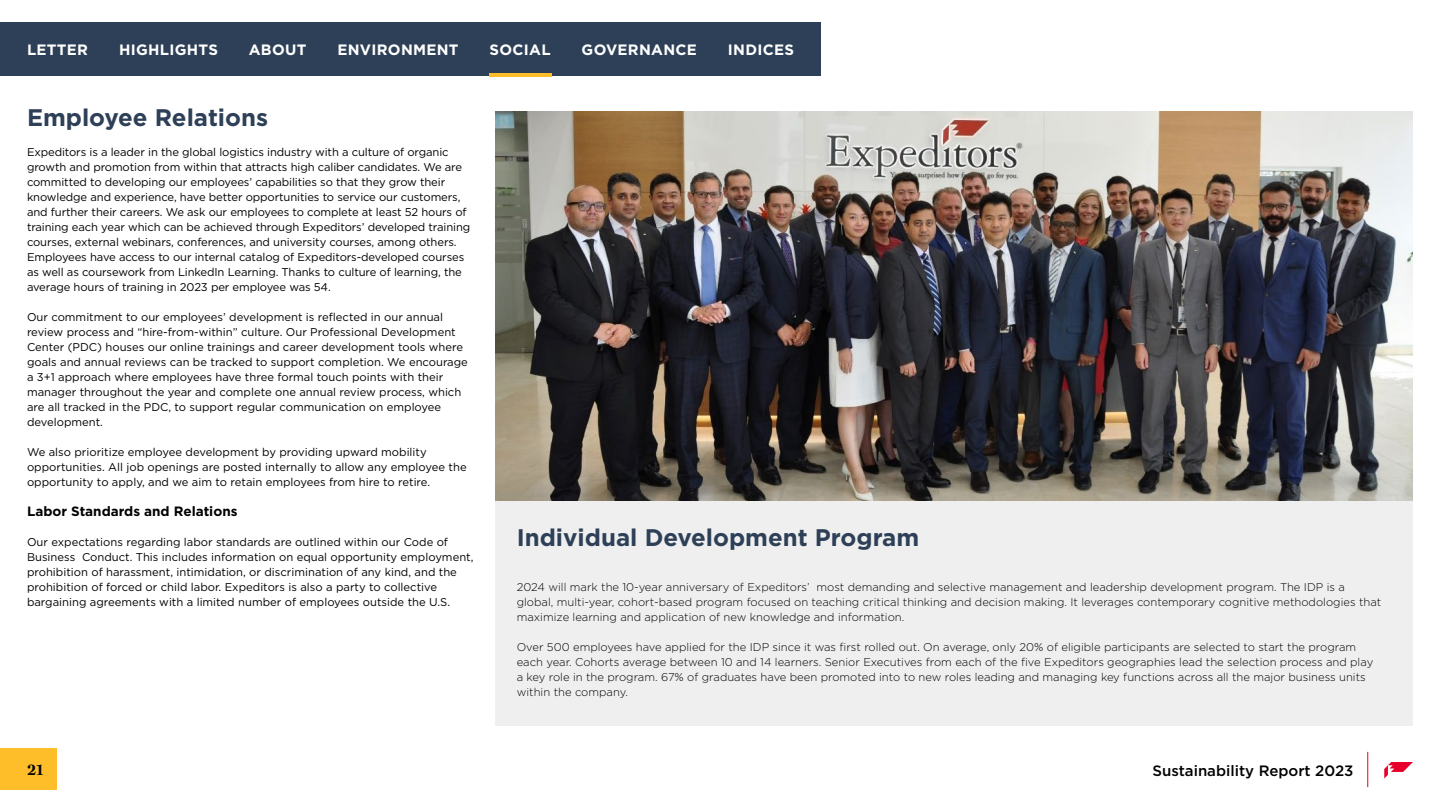
<style>
.page{position:relative;width:1440px;height:810px;background:#fff}
.page>*{position:absolute;margin:0;border:0;box-sizing:border-box;transform-origin:0 0}
.t1{font:700 24px "Gotham";color:#2e4057}
.t2{font:700 15px "Gotham";letter-spacing:.02em;color:#fff}
.t3{font:500 15px "Gotham";color:#000}
.t4{font:700 15px "Miller Text";color:#000}
.t5{font:700 13.5px "Gotham";color:#000}
.t6{font:11.25px/15px "Gotham";letter-spacing:-.01em;color:#000}
.t7{font:300 11.25px/15px "Gotham";color:#000}
</style>
<div class="page">
<div style="left:0;top:749px;width:56px;height:41px;background:#febe2a"></div>
<svg style="left:1384px;top:762px;width:29px;height:17px"></svg>
<hr style="left:1367px;top:752px;width:1px;height:35px;background:#e8002a">
<div style="left:0;top:22px;width:821px;height:54px;background:#2e4057"></div>
<hr style="left:489px;top:73px;width:63px;height:3px;background:#febe2a">
<img style="left:495px;top:111px;width:918px;height:390px">
<div style="left:495px;top:501px;width:918px;height:225px;background:#efefef"></div>
<h2 class="t2" style="left:27px;top:40px;width:63px">LETTER</h2>
<h2 class="t2" style="left:119px;top:40px;width:100px">HIGHLIGHTS</h2>
<h2 class="t2" style="left:249px;top:40px;width:59px">ABOUT</h2>
<h2 class="t2" style="left:337px;top:40px;width:123px">ENVIRONMENT</h2>
<h2 class="t2" style="left:490px;top:40px;width:63px">SOCIAL</h2>
<h2 class="t2" style="left:582px;top:40px;width:117px">GOVERNANCE</h2>
<h2 class="t2" style="left:728px;top:40px;width:68px">INDICES</h2>
<h1 class="t1" style="left:27px;top:102px;width:243px">Employee Relations</h1>
<p class="t6" style="left:27px;top:144px;width:445px">Expeditors is a leader in the global logistics industry with a culture of organic growth and promotion from within that attracts high caliber candidates. We are committed to developing our employees’ capabilities so that they grow their knowledge and experience, have better opportunities to service our customers, and further their careers. We ask our employees to complete at least 52 hours of training each year which can be achieved through Expeditors’ developed training courses, external webinars, conferences, and university courses, among others.<br>Employees have access to our internal catalog of Expeditors-developed courses as well as coursework from LinkedIn Learning. Thanks to culture of learning, the average hours of training in 2023 per employee was 54.</p>
<p class="t6" style="left:27px;top:309px;width:442px">Our commitment to our employees’ development is reflected in our annual review process and “hire-from-within” culture. Our Professional Development Center (PDC) houses our online trainings and career development tools where goals and annual reviews can be tracked to support completion. We encourage a 3+1 approach where employees have three formal touch points with their manager throughout the year and complete one annual review process, which are all tracked in the PDC, to support regular communication on employee development.</p>
<p class="t6" style="left:27px;top:444px;width:441px">We also prioritize employee development by providing upward mobility opportunities. All job openings are posted internally to allow any employee the opportunity to apply, and we aim to retain employees from hire to retire.</p>
<p class="t5" style="left:27px;top:502px;width:212px">Labor Standards and Relations</p>
<p class="t6" style="left:27px;top:534px;width:448px">Our expectations regarding labor standards are outlined within our Code of Business Conduct. This includes information on equal opportunity employment, prohibition of harassment, intimidation, or discrimination of any kind, and the prohibition of forced or child labor. Expeditors is also a party to collective bargaining agreements with a limited number of employees outside the U.S.</p>
<h1 class="t1" style="left:517px;top:522px;width:404px">Individual Development Program</h1>
<p class="t7" style="left:517px;top:579px;width:866px">2024 will mark the 10-year anniversary of Expeditors’ most demanding and selective management and leadership development program. The IDP is a global, multi-year, cohort-based program focused on teaching critical thinking and decision making. It leverages contemporary cognitive methodologies that maximize learning and application of new knowledge and information.</p>
<p class="t7" style="left:517px;top:639px;width:858px">Over 500 employees have applied for the IDP since it was first rolled out. On average, only 20% of eligible participants are selected to start the program each year. Cohorts average between 10 and 14 learners. Senior Executives from each of the five Expeditors geographies lead the selection process and play a key role in the program. 67% of graduates have been promoted into to new roles leading and managing key functions across all the major business units within the company.</p>
<h2 class="t4" style="left:27px;top:758px;width:18px">21</h2>
<h2 class="t3" style="left:1153px;top:760px;width:203px">Sustainability Report 2023</h2>
</div>
